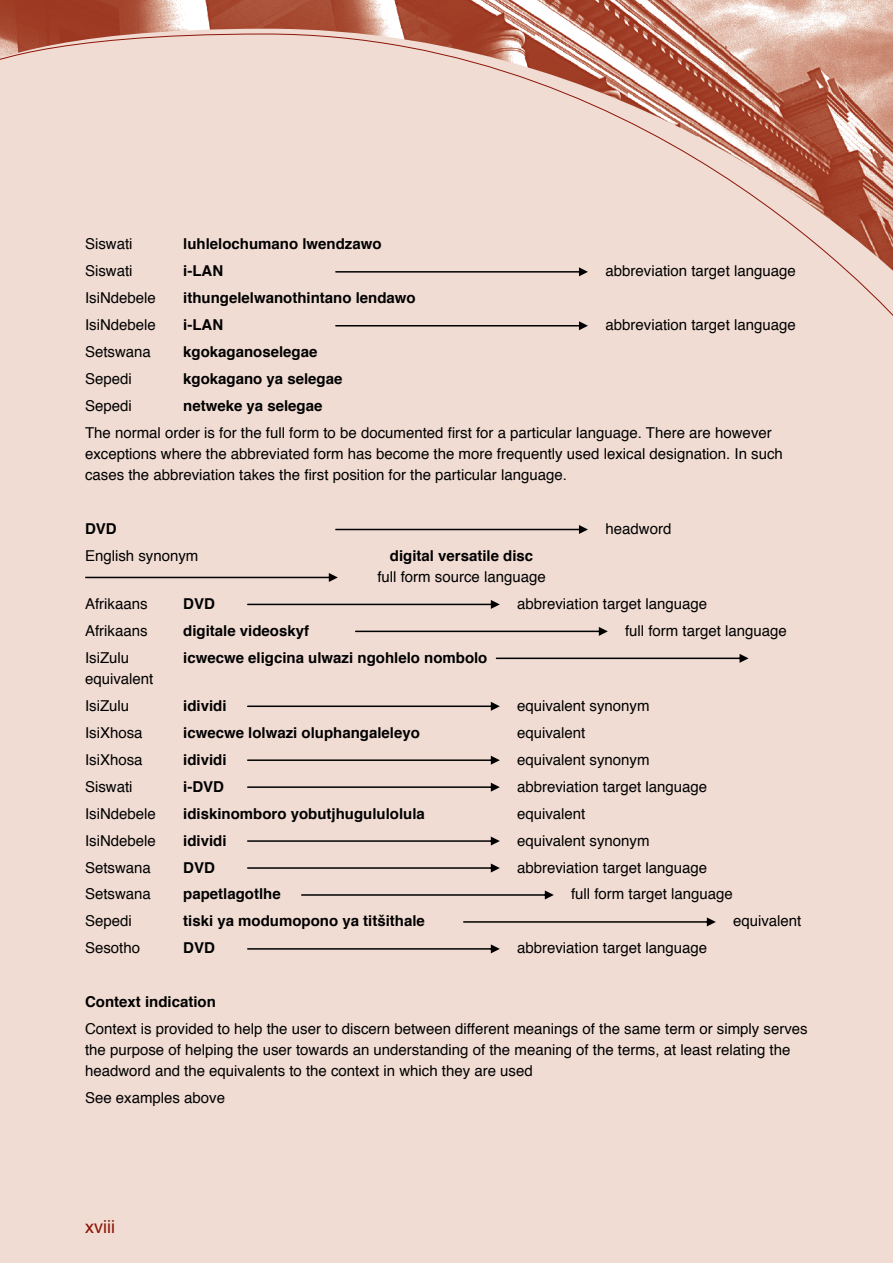
<style>
.page{position:relative;width:893px;height:1263px;background:#fff}
.page>*{position:absolute;margin:0;border:0;box-sizing:border-box;transform-origin:0 0}
.t1{font:18px "Helvetica";color:#8d1507}
.t2{font:15px/21px "Helvetica";color:#000}
.t3{font:700 15px "Helvetica";color:#000}
</style>
<div class="page">
<img style="left:0;top:0;width:893px;height:29px">
<div style="left:0;top:33px;width:893px;height:1230px;background:#f0dcd3"></div>
<svg style="left:335px;top:267px;width:253px;height:9px;background:#c4b4ad"></svg>
<svg style="left:335px;top:321px;width:253px;height:9px;background:#c4b4ad"></svg>
<svg style="left:335px;top:525px;width:253px;height:9px;background:#c4b4ad"></svg>
<svg style="left:85px;top:573px;width:253px;height:9px;background:#c5b4ad"></svg>
<svg style="left:247px;top:600px;width:253px;height:9px;background:#c5b4ad"></svg>
<svg style="left:355px;top:627px;width:253px;height:9px;background:#c4b4ad"></svg>
<svg style="left:496px;top:654px;width:253px;height:9px;background:#c5b4ad"></svg>
<svg style="left:247px;top:702px;width:253px;height:9px;background:#c4b4ad"></svg>
<svg style="left:247px;top:756px;width:253px;height:9px;background:#c4b4ad"></svg>
<svg style="left:247px;top:783px;width:253px;height:9px;background:#c4b4ad"></svg>
<svg style="left:247px;top:836px;width:253px;height:9px;background:#c4b4ad"></svg>
<svg style="left:247px;top:863px;width:253px;height:9px;background:#c4b4ad"></svg>
<svg style="left:301px;top:890px;width:253px;height:9px;background:#c4b4ad"></svg>
<svg style="left:463px;top:917px;width:253px;height:9px;background:#c4b4ad"></svg>
<svg style="left:247px;top:944px;width:253px;height:9px;background:#c4b4ad"></svg>
<p class="t2" style="left:85px;top:234px;width:49px">Siswati</p>
<p class="t3" style="left:183px;top:232px;width:200px">luhlelochumano lwendzawo</p>
<p class="t2" style="left:85px;top:261px;width:49px">Siswati</p>
<p class="t3" style="left:183px;top:259px;width:41px">i-LAN</p>
<p class="t2" style="left:606px;top:261px;width:192px">abbreviation target language</p>
<p class="t2" style="left:85px;top:288px;width:72px">IsiNdebele</p>
<p class="t3" style="left:183px;top:286px;width:234px">ithungelelwanothintano lendawo</p>
<p class="t2" style="left:85px;top:315px;width:72px">IsiNdebele</p>
<p class="t3" style="left:183px;top:313px;width:41px">i-LAN</p>
<p class="t2" style="left:606px;top:315px;width:192px">abbreviation target language</p>
<p class="t2" style="left:85px;top:342px;width:67px">Setswana</p>
<p class="t3" style="left:183px;top:340px;width:136px">kgokaganoselegae</p>
<p class="t2" style="left:85px;top:369px;width:48px">Sepedi</p>
<p class="t3" style="left:183px;top:367px;width:161px">kgokagano ya selegae</p>
<p class="t2" style="left:85px;top:396px;width:48px">Sepedi</p>
<p class="t3" style="left:183px;top:394px;width:141px">netweke ya selegae</p>
<p class="t2" style="left:85px;top:423px;width:699px">The normal order is for the full form to be documented first for a particular language. There are however exceptions where the abbreviated form has become the more frequently used lexical designation. In such cases the abbreviation takes the first position for the particular language.</p>
<p class="t3" style="left:85px;top:517px;width:33px">DVD</p>
<p class="t2" style="left:606px;top:519px;width:67px">headword</p>
<p class="t2" style="left:85px;top:546px;width:115px">English synonym</p>
<p class="t3" style="left:390px;top:544px;width:145px">digital versatile disc</p>
<p class="t2" style="left:377px;top:567px;width:170px">full form source language</p>
<p class="t2" style="left:85px;top:594px;width:64px">Afrikaans</p>
<p class="t3" style="left:183px;top:591px;width:33px">DVD</p>
<p class="t2" style="left:517px;top:594px;width:192px">abbreviation target language</p>
<p class="t2" style="left:85px;top:620px;width:64px">Afrikaans</p>
<p class="t3" style="left:183px;top:618px;width:127px">digitale videoskyf</p>
<p class="t2" style="left:625px;top:620px;width:163px">full form target language</p>
<p class="t2" style="left:85px;top:647px;width:46px">IsiZulu</p>
<p class="t3" style="left:183px;top:645px;width:306px">icwecwe eligcina ulwazi ngohlelo nombolo</p>
<p class="t2" style="left:85px;top:665px;width:70px;line-height:27px">equivalent<br>IsiZulu</p>
<p class="t3" style="left:183px;top:693px;width:45px">idividi</p>
<p class="t2" style="left:517px;top:695px;width:134px">equivalent synonym</p>
<p class="t2" style="left:85px;top:722px;width:59px">IsiXhosa</p>
<p class="t3" style="left:183px;top:720px;width:238px">icwecwe lolwazi oluphangaleleyo</p>
<p class="t2" style="left:517px;top:722px;width:70px">equivalent</p>
<p class="t2" style="left:85px;top:749px;width:59px">IsiXhosa</p>
<p class="t3" style="left:183px;top:747px;width:45px">idividi</p>
<p class="t2" style="left:517px;top:749px;width:134px">equivalent synonym</p>
<p class="t2" style="left:85px;top:776px;width:49px">Siswati</p>
<p class="t3" style="left:183px;top:774px;width:42px">i-DVD</p>
<p class="t2" style="left:517px;top:776px;width:192px">abbreviation target language</p>
<p class="t2" style="left:85px;top:803px;width:72px">IsiNdebele</p>
<p class="t3" style="left:183px;top:801px;width:243px">idiskinomboro yobutjhugululolula</p>
<p class="t2" style="left:517px;top:803px;width:70px">equivalent</p>
<p class="t2" style="left:85px;top:830px;width:72px">IsiNdebele</p>
<p class="t3" style="left:183px;top:828px;width:45px">idividi</p>
<p class="t2" style="left:517px;top:830px;width:134px">equivalent synonym</p>
<p class="t2" style="left:85px;top:857px;width:67px">Setswana</p>
<p class="t3" style="left:183px;top:855px;width:33px">DVD</p>
<p class="t2" style="left:517px;top:857px;width:192px">abbreviation target language</p>
<p class="t2" style="left:85px;top:884px;width:67px">Setswana</p>
<p class="t3" style="left:183px;top:882px;width:99px">papetlagotlhe</p>
<p class="t2" style="left:571px;top:884px;width:163px">full form target language</p>
<p class="t2" style="left:85px;top:911px;width:48px">Sepedi</p>
<p class="t3" style="left:183px;top:909px;width:243px">tiski ya modumopono ya titšithale</p>
<p class="t2" style="left:733px;top:911px;width:70px">equivalent</p>
<p class="t2" style="left:85px;top:938px;width:57px">Sesotho</p>
<p class="t3" style="left:183px;top:936px;width:33px">DVD</p>
<p class="t2" style="left:517px;top:938px;width:192px">abbreviation target language</p>
<p class="t3" style="left:85px;top:990px;width:132px">Context indication</p>
<p class="t2" style="left:85px;top:1019px;width:724px">Context is provided to help the user to discern between different meanings of the same term or simply serves the purpose of helping the user towards an understanding of the meaning of the terms, at least relating the headword and the equivalents to the context in which they are used</p>
<p class="t2" style="left:85px;top:1088px;width:142px">See examples above</p>
<p class="t1" style="left:85px;top:1213px;width:31px">xviii</p>
</div>
